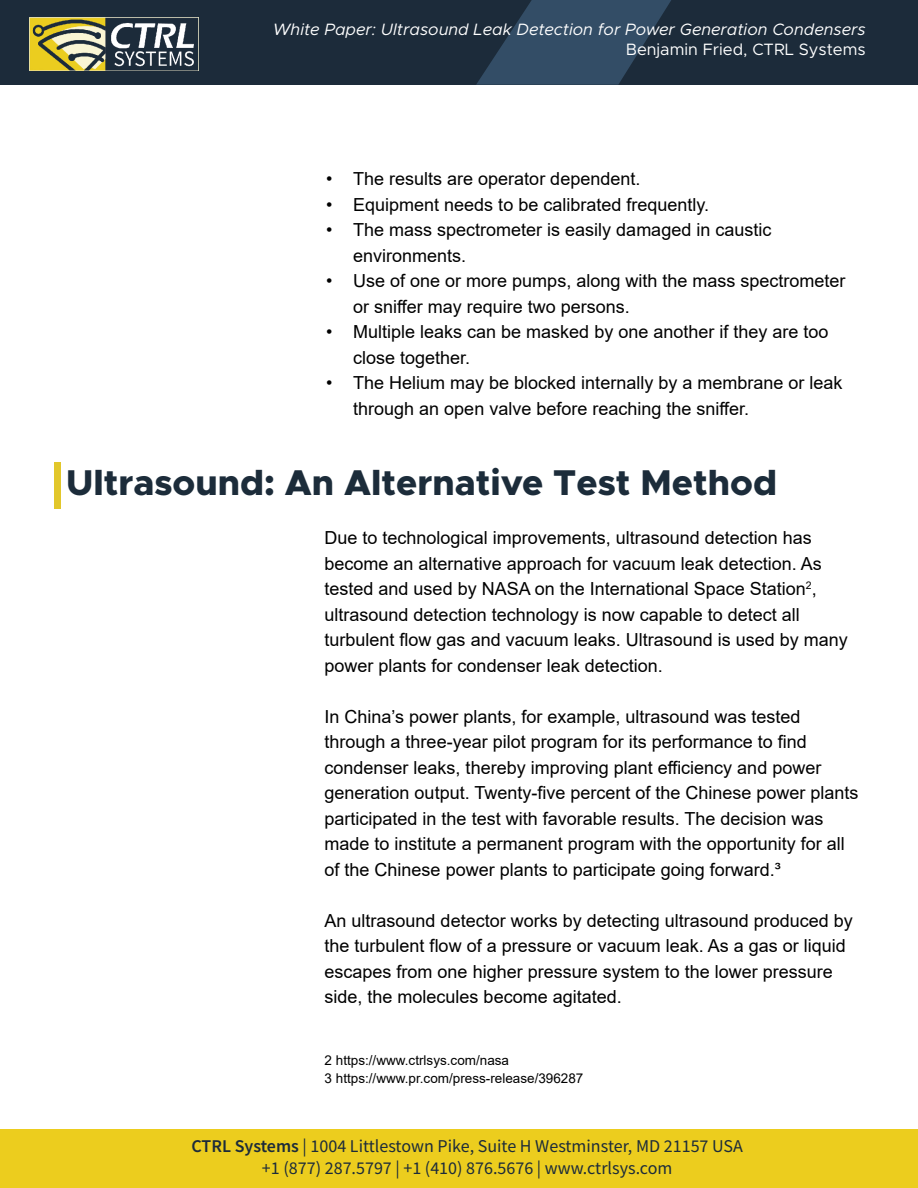
<style>
.page{position:relative;width:918px;height:1188px;background:#fff}
.page>*{position:absolute;margin:0;border:0;box-sizing:border-box;transform-origin:0 0}
.t1{font:800 36px "Metropolis";color:#1c2c3a}
.t2{font:18px/25.5px "Arial";color:#000}
.t3{font:18px/21.6px "Source Sans Pro";color:#1c2b3a;text-align:center}
.t4{font:italic 16.5px "Metropolis";color:#fff}
.t5{font:16.5px "Metropolis";color:#fff}
.t6{font:13.5px "Arial";color:#000}
.s1{font-weight:600}
</style>
<div class="page">
<div style="left:0;top:0;width:918px;height:85px;background:#1c2b3a"></div>
<svg style="left:476px;top:0;width:195px;height:85px"></svg>
<img style="left:29px;top:18px;width:170px;height:52px">
<div style="left:0;top:1129px;width:918px;height:59px;background:#eccd1e"></div>
<div style="left:54px;top:463px;width:6px;height:46px;background:#e2c72b"></div>
<p class="t4" style="left:273px;top:19px;width:594px">White Paper: Ultrasound Leak Detection for Power Generation Condensers</p>
<p class="t5" style="left:626px;top:39px;width:241px">Benjamin Fried, CTRL Systems</p>
<p class="t2" style="left:326px;top:166px;width:316px">• The results are operator dependent.</p>
<p class="t2" style="left:326px;top:191px;width:384px">• Equipment needs to be calibrated frequently.</p>
<p class="t2" style="left:353px;top:217px;width:420px;text-indent:-27px">• The mass spectrometer is easily damaged in caustic environments.</p>
<p class="t2" style="left:353px;top:268px;width:494px;text-indent:-27px">• Use of one or more pumps, along with the mass spectrometer or sniffer may require two persons.</p>
<p class="t2" style="left:353px;top:319px;width:477px;text-indent:-27px">• Multiple leaks can be masked by one another if they are too close together.</p>
<p class="t2" style="left:353px;top:370px;width:491px;text-indent:-27px">• The Helium may be blocked internally by a membrane or leak through an open valve before reaching the sniffer.</p>
<p class="t1" style="left:66px;top:460px;width:712px">Ultrasound: An Alternative Test Method</p>
<p class="t2" style="left:325px;top:525px;width:525px">Due to technological improvements, ultrasound detection has become an alternative approach for vacuum leak detection. As tested and used by NASA on the International Space Station<sup>2</sup>, ultrasound detection technology is now capable to detect all turbulent flow gas and vacuum leaks. Ultrasound is used by many power plants for condenser leak detection.</p>
<p class="t2" style="left:325px;top:704px;width:535px">In China’s power plants, for example, ultrasound was tested through a three-year pilot program for its performance to find condenser leaks, thereby improving plant efficiency and power generation output. Twenty-five percent of the Chinese power plants participated in the test with favorable results. The decision was made to institute a permanent program with the opportunity for all</p>
<p class="t2" style="left:325px;top:857px;width:458px">of the Chinese power plants to participate going forward.³</p>
<p class="t2" style="left:325px;top:908px;width:530px">An ultrasound detector works by detecting ultrasound produced by the turbulent flow of a pressure or vacuum leak. As a gas or liquid escapes from one higher pressure system to the lower pressure side, the molecules become agitated.</p>
<p class="t6" style="left:325px;top:1051px;width:186px">2 https://www.ctrlsys.com/nasa</p>
<p class="t6" style="left:325px;top:1069px;width:260px">3 https://www.pr.com/press-release/396287</p>
<p class="t3" style="left:191px;top:1135px;width:553px"><span class="s1">CTRL Systems</span> | 1004 Littlestown Pike, Suite H Westminster, MD 21157 USA +1 (877) 287.5797 | +1 (410) 876.5676 | www.ctrlsys.com</p>
</div>
